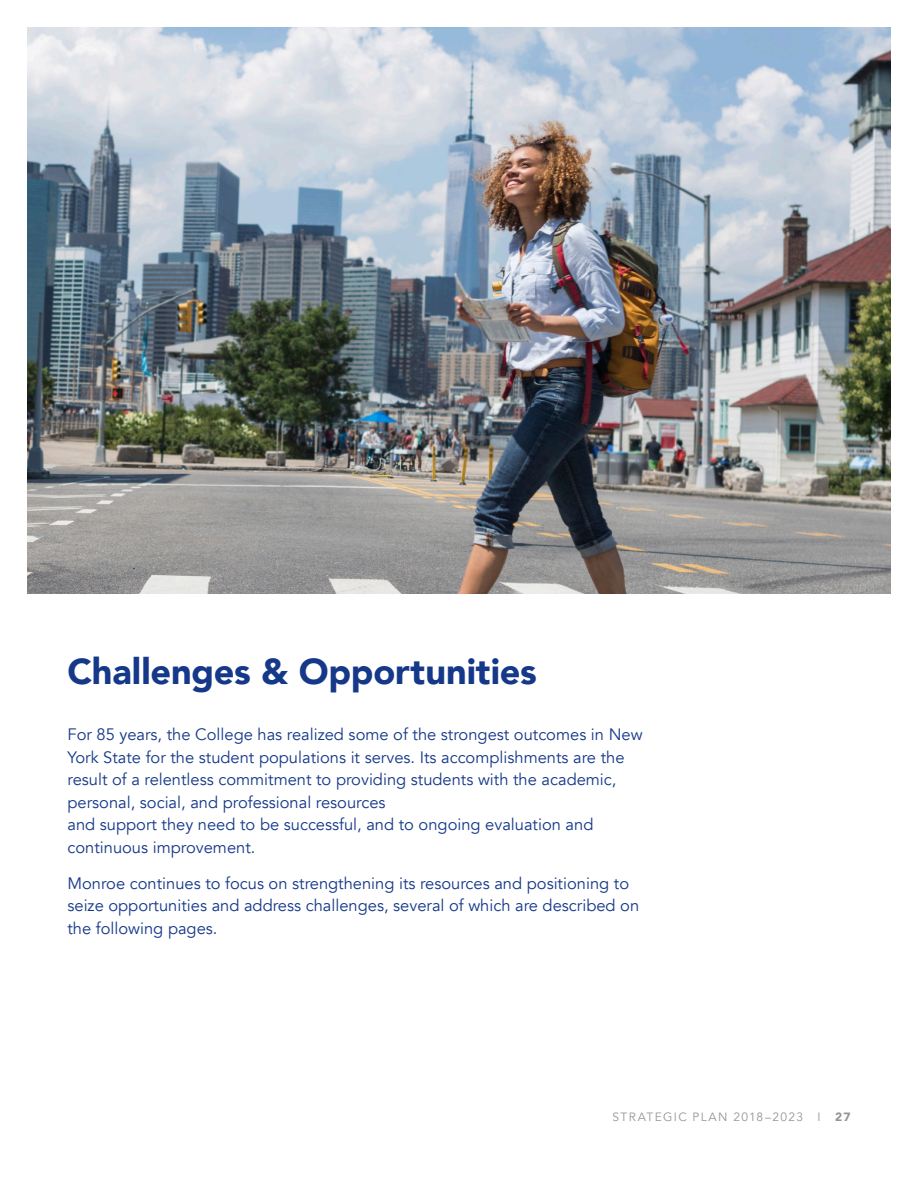
<style>
.page{position:relative;width:918px;height:1188px;background:#fff}
.page>*{position:absolute;margin:0;border:0;box-sizing:border-box;transform-origin:0 0}
.t1{font:900 36px "Avenir";letter-spacing:-.005em;color:#153889}
.Lead-in_copy{font:16.5px/22.5px "Avenir";color:#153889}
.t2{font:12px "Avenir";letter-spacing:.11em;color:#939598}
.s1{font-weight:900}
</style>
<div class="page">
<img style="left:27px;top:27px;width:864px;height:567px">
<h1 class="t1" style="left:68px;top:641px;width:471px">Challenges &amp; Opportunities</h1>
<p class="Lead-in_copy" style="left:68px;top:724px;width:577px">For 85 years, the College has realized some of the strongest outcomes in New York State for the student populations it serves. Its accomplishments are the result of a relentless commitment to providing students with the academic, personal, social, and professional resources<br>and support they need to be successful, and to ongoing evaluation and continuous improvement.</p>
<p class="Lead-in_copy" style="left:68px;top:872px;width:573px">Monroe continues to focus on strengthening its resources and positioning to seize opportunities and address challenges, several of which are described on the following pages.</p>
<p class="t2" style="left:612px;top:1109px;width:240px">STRATEGIC PLAN 2018–2023 I <span class="s1">27</span></p>
</div>
